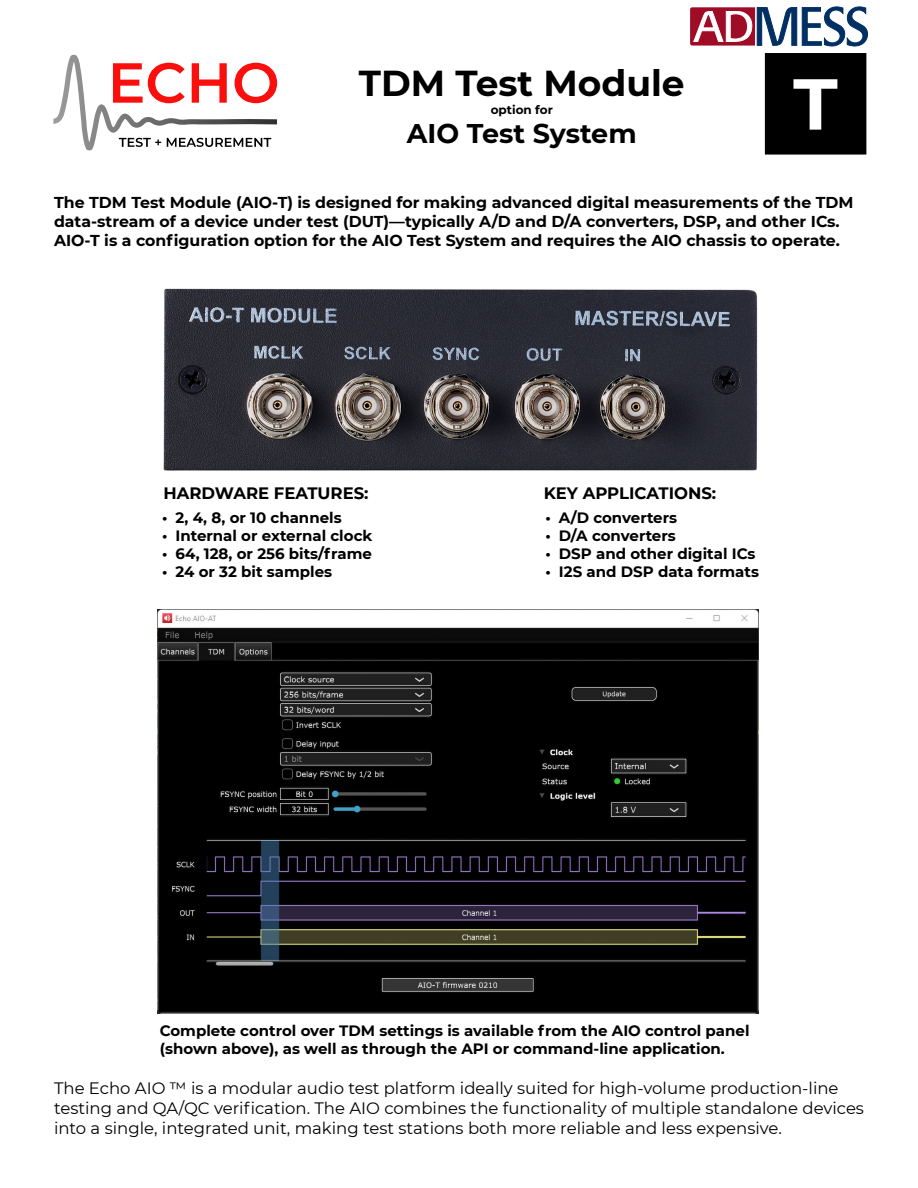
<style>
.page{position:relative;width:918px;height:1188px;background:#fff}
.page>*{position:absolute;margin:0;border:0;box-sizing:border-box;transform-origin:0 0}
.t1{font:700 72px "Montserrat";color:#fff}
.t2{font:700 36px "Montserrat";color:#000}
.t3{font:700 27px "Montserrat";color:#000}
.t4{font:16.5px/19.8px "Montserrat";color:#000}
.t5{font:700 16.5px "Montserrat";color:#000}
.t6{font:700 15.75px/18.9px "Montserrat";color:#000}
.t7{font:700 15px/18px "Montserrat";color:#000}
.t8{font:700 12px "Montserrat";color:#000}
</style>
<div class="page">
<div style="left:765px;top:53px;width:101px;height:102px;background:#000"></div>
<img style="left:53px;top:54px;width:224px;height:97px">
<svg style="left:113px;top:63px;width:72px;height:40px"></svg>
<svg style="left:192px;top:63px;width:35px;height:40px"></svg>
<svg style="left:235px;top:63px;width:42px;height:40px"></svg>
<svg style="left:119px;top:138px;width:42px;height:9px"></svg>
<svg style="left:167px;top:138px;width:104px;height:9px"></svg>
<img style="left:164px;top:289px;width:594px;height:181px">
<img style="left:158px;top:609px;width:600px;height:404px">
<svg style="left:690px;top:6px;width:178px;height:41px"></svg>
<h2 class="t2" style="left:359px;top:58px;width:327px">TDM Test Module</h2>
<p class="t8" style="left:491px;top:101px;width:64px">option for</p>
<h3 class="t3" style="left:407px;top:114px;width:231px">AIO Test System</h3>
<h1 class="t1" style="left:793px;top:52px;width:46px">T</h1>
<p class="t6" style="left:54px;top:192px;width:801px">The TDM Test Module (AIO-T) is designed for making advanced digital measurements of the TDM data-stream of a device under test (DUT)—typically A/D and D/A converters, DSP, and other ICs.<br>AIO-T is a configuration option for the AIO Test System and requires the AIO chassis to operate.</p>
<p class="t5" style="left:164px;top:481px;width:207px">HARDWARE FEATURES:</p>
<p class="t5" style="left:544px;top:481px;width:174px">KEY APPLICATIONS:</p>
<p class="t7" style="left:162px;top:508px;width:181px">• 2, 4, 8, or 10 channels</p>
<p class="t7" style="left:162px;top:526px;width:212px">• Internal or external clock</p>
<p class="t7" style="left:162px;top:544px;width:212px">• 64, 128, or 256 bits/frame</p>
<p class="t7" style="left:162px;top:562px;width:172px">• 24 or 32 bit samples</p>
<p class="t7" style="left:545px;top:508px;width:133px">• A/D converters</p>
<p class="t7" style="left:545px;top:526px;width:132px">• D/A converters</p>
<p class="t7" style="left:545px;top:544px;width:212px">• DSP and other digital ICs</p>
<p class="t7" style="left:545px;top:562px;width:215px">• I2S and DSP data formats</p>
<p class="t7" style="left:160px;top:1021px;width:591px">Complete control over TDM settings is available from the AIO control panel (shown above), as well as through the API or command-line application.</p>
<p class="t4" style="left:54px;top:1078px;width:812px">The Echo AIO ™ is a modular audio test platform ideally suited for high-volume production-line testing and QA/QC verification. The AIO combines the functionality of multiple standalone devices into a single, integrated unit, making test stations both more reliable and less expensive.</p>
</div>
